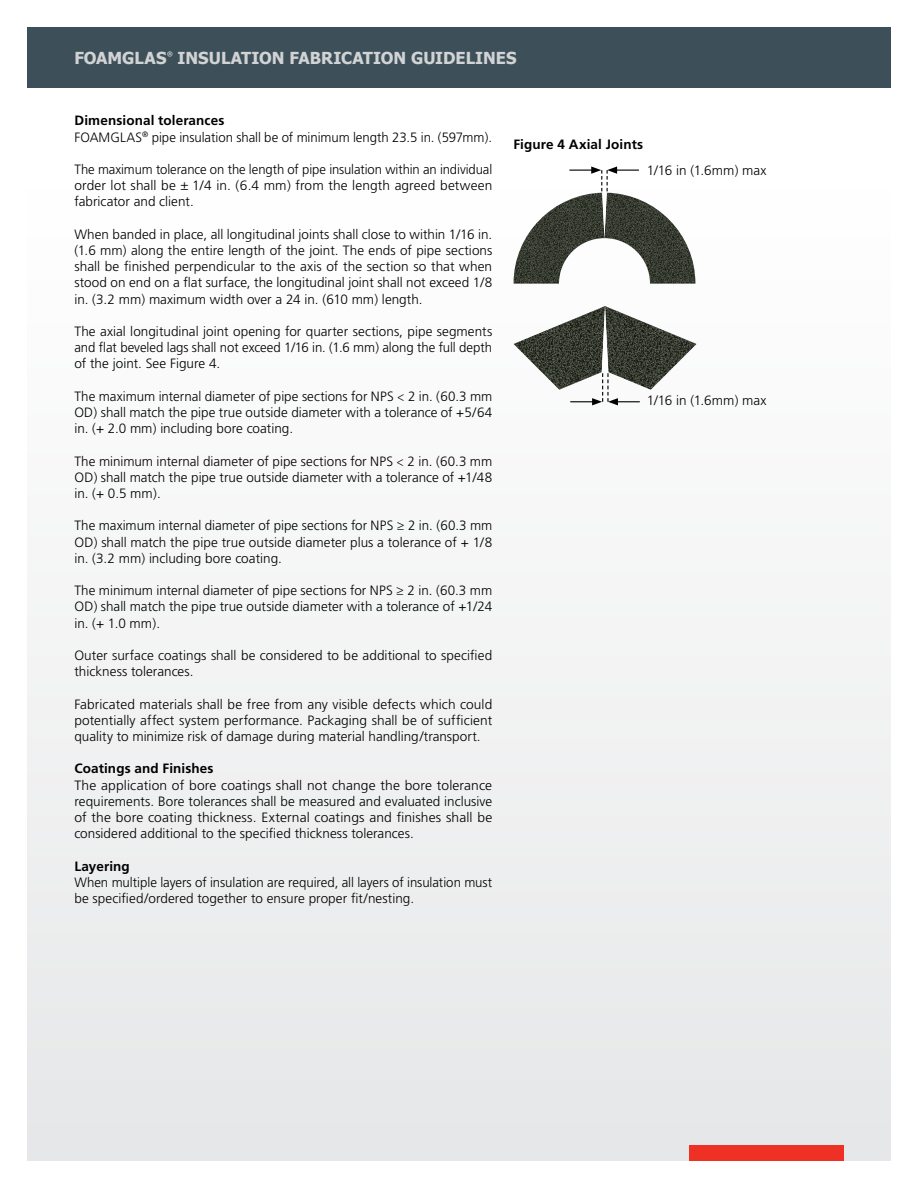
<style>
.page{position:relative;width:918px;height:1188px;background:#fff}
.page>*{position:absolute;margin:0;border:0;box-sizing:border-box;transform-origin:0 0}
.t1{font:700 16.5px "Tahoma";color:#d1d3d4}
.t2{font:300 13.5px/16.2px "Frutiger";color:#000;text-align:justify}
.t3{font:700 13.5px "Frutiger";letter-spacing:.01em;color:#000}
.t4{font:700 6.15px "Tahoma";color:#d1d3d4}
.s1{font-weight:700}
.s2{font-family:"Myriad";font-weight:400}
.s3{font-family:"Minion Pro";font-weight:400}
</style>
<div class="page">
<div style="left:27px;top:189px;width:864px;height:972px;background:#f2f3f3"></div>
<div style="left:689px;top:1146px;width:155px;height:15px;background:#ee3124"></div>
<div style="left:27px;top:27px;width:864px;height:61px;background:#3d505a"></div>
<svg style="left:514px;top:306px;width:183px;height:99px"></svg>
<svg style="left:514px;top:166px;width:181px;height:118px"></svg>
<p class="t1" style="left:74px;top:46px;width:94px">FOAMGLAS</p>
<p class="t4" style="left:167px;top:49px;width:7px">®</p>
<p class="t1" style="left:178px;top:46px;width:340px">INSULATION FABRICATION GUIDELINES</p>
<p class="t2" style="left:74px;top:113px;width:419px"><span class="s1">Dimensional tolerances<br></span>FOAMGLAS<sup>®</sup> pipe insulation shall be of minimum length 23.5 in. (597mm).</p>
<p class="t2" style="left:74px;top:161px;width:419px">The maximum tolerance on the length of pipe insulation within an individual order lot shall be <span class="s2">±</span> 1/4 in. (6.4 mm) from the length agreed between fabricator and client.</p>
<p class="t2" style="left:74px;top:226px;width:419px">When banded in place, all longitudinal joints shall close to within 1/16 in. (1.6 mm) along the entire length of the joint. The ends of pipe sections shall be finished perpendicular to the axis of the section so that when stood on end on a flat surface, the longitudinal joint shall not exceed 1/8 in. (3.2 mm) maximum width over a 24 in. (610 mm) length.</p>
<p class="t2" style="left:74px;top:323px;width:419px">The axial longitudinal joint opening for quarter sections, pipe segments and flat beveled lags shall not exceed 1/16 in. (1.6 mm) along the full depth of the joint. See Figure 4.</p>
<p class="t2" style="left:74px;top:388px;width:419px">The maximum internal diameter of pipe sections for NPS <span class="s3">&lt;</span> 2 in. (60.3 mm OD) shall match the pipe true outside diameter with a tolerance of +5/64 in. (+ 2.0 mm) including bore coating.</p>
<p class="t2" style="left:74px;top:453px;width:419px">The minimum internal diameter of pipe sections for NPS <span class="s3">&lt;</span> 2 in. (60.3 mm OD) shall match the pipe true outside diameter with a tolerance of +1/48 in. (+ 0.5 mm).</p>
<p class="t2" style="left:74px;top:518px;width:419px">The maximum internal diameter of pipe sections for NPS <span class="s3">≥</span> 2 in. (60.3 mm OD) shall match the pipe true outside diameter plus a tolerance of + 1/8 in. (3.2 mm) including bore coating.</p>
<p class="t2" style="left:74px;top:582px;width:419px">The minimum internal diameter of pipe sections for NPS <span class="s3">≥</span> 2 in. (60.3 mm OD) shall match the pipe true outside diameter with a tolerance of +1/24 in. (+ 1.0 mm).</p>
<p class="t2" style="left:74px;top:647px;width:419px">Outer surface coatings shall be considered to be additional to specified thickness tolerances.</p>
<p class="t2" style="left:74px;top:696px;width:419px">Fabricated materials shall be free from any visible defects which could potentially affect system performance. Packaging shall be of sufficient quality to minimize risk of damage during material handling/transport.</p>
<p class="t3" style="left:74px;top:761px;width:141px">Coatings and Finishes</p>
<p class="t2" style="left:74px;top:777px;width:419px">The application of bore coatings shall not change the bore tolerance requirements. Bore tolerances shall be measured and evaluated inclusive of the bore coating thickness. External coatings and finishes shall be considered additional to the specified thickness tolerances.</p>
<p class="t3" style="left:74px;top:858px;width:57px">Layering</p>
<p class="t2" style="left:74px;top:874px;width:419px">When multiple layers of insulation are required, all layers of insulation must be specified/ordered together to ensure proper fit/nesting.</p>
<p class="t3" style="left:514px;top:137px;width:131px">Figure 4 Axial Joints</p>
<p class="t2" style="left:647px;top:163px;width:121px">1/16 in (1.6mm) max</p>
<p class="t2" style="left:647px;top:393px;width:121px">1/16 in (1.6mm) max</p>
</div>
